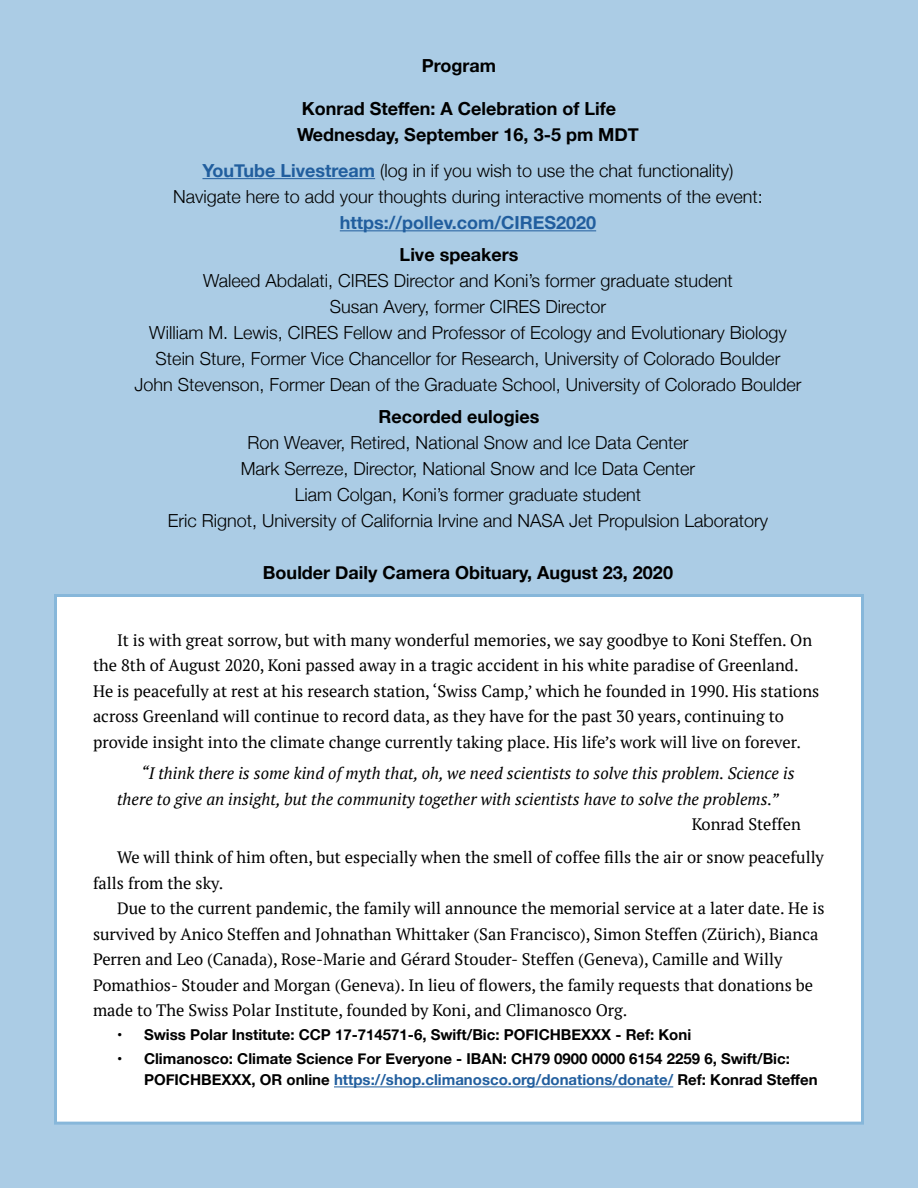
<style>
.page{position:relative;width:918px;height:1188px;background:#abcce5}
.page>*{position:absolute;margin:0;border:0;box-sizing:border-box;transform-origin:0 0}
.t1{font:300 18px "Helvetica Neue";color:#000}
.t2{font:700 18px "Helvetica Neue";color:#000}
.t3{font:700 18px "Helvetica Neue";color:#215e9e}
.t4{font:16.5px/25.5px "PT Serif";color:#000}
.t5{font:italic 16.5px/25.5px "PT Serif";color:#000}
.t6{font:700 15px/21px "Helvetica Neue";color:#000}
.s1{font-weight:700;color:#215e9e}
.s2{color:#215e9e}
</style>
<div class="page">
<hr style="left:202px;top:178px;width:173px;height:1px;background:#215e9e">
<hr style="left:340px;top:230px;width:256px;height:1px;background:#215e9e">
<div style="left:56px;top:596px;width:806px;height:527px;background:#fff"></div>
<hr style="left:334px;top:1087px;width:339px;height:1px;background:#215e9e">
<div style="left:54px;top:594px;width:810px;height:531px;border:3px solid #87b7da"></div>
<p class="t2" style="left:422px;top:51px;width:76px">Program</p>
<p class="t2" style="left:302px;top:94px;width:316px">Konrad Steffen: A Celebration of Life</p>
<p class="t2" style="left:297px;top:120px;width:343px">Wednesday, September 16, 3-5 pm MDT</p>
<p class="t1" style="left:202px;top:156px;width:533px"><span class="s1">YouTube Livestream</span> (log in if you wish to use the chat functionality)</p>
<p class="t1" style="left:173px;top:182px;width:591px">Navigate here to add your thoughts during interactive moments of the event:</p>
<p class="t3" style="left:340px;top:209px;width:258px">https://pollev.com/CIRES2020</p>
<p class="t2" style="left:400px;top:240px;width:120px">Live speakers</p>
<p class="t1" style="left:203px;top:266px;width:531px">Waleed Abdalati, CIRES Director and Koni’s former graduate student</p>
<p class="t1" style="left:330px;top:292px;width:278px">Susan Avery, former CIRES Director</p>
<p class="t1" style="left:149px;top:318px;width:639px">William M. Lewis, CIRES Fellow and Professor of Ecology and Evolutionary Biology</p>
<p class="t1" style="left:156px;top:344px;width:626px">Stein Sture, Former Vice Chancellor for Research, University of Colorado Boulder</p>
<p class="t1" style="left:135px;top:370px;width:668px">John Stevenson, Former Dean of the Graduate School, University of Colorado Boulder</p>
<p class="t2" style="left:379px;top:402px;width:162px">Recorded eulogies</p>
<p class="t1" style="left:248px;top:428px;width:442px">Ron Weaver, Retired, National Snow and Ice Data Center</p>
<p class="t1" style="left:241px;top:454px;width:456px">Mark Serreze, Director, National Snow and Ice Data Center</p>
<p class="t1" style="left:295px;top:480px;width:348px">Liam Colgan, Koni’s former graduate student</p>
<p class="t1" style="left:168px;top:506px;width:602px">Eric Rignot, University of California Irvine and NASA Jet Propulsion Laboratory</p>
<p class="t2" style="left:263px;top:559px;width:412px">Boulder Daily Camera Obituary, August 23, 2020</p>
<p class="t4" style="left:93px;top:627px;width:728px;text-indent:24px">It is with great sorrow, but with many wonderful memories, we say goodbye to Koni Steffen. On the 8th of August 2020, Koni passed away in a tragic accident in his white paradise of Greenland.<br>He is peacefully at rest at his research station, ‘Swiss Camp,’ which he founded in 1990. His stations across Greenland will continue to record data, as they have for the past 30 years, continuing to provide insight into the climate change currently taking place. His life’s work will live on forever.</p>
<p class="t5" style="left:117px;top:761px;width:679px;text-indent:24px">“I think there is some kind of myth that, oh, we need scientists to solve this problem. Science is there to give an insight, but the community together with scientists have to solve the problems.”</p>
<p class="t4" style="left:692px;top:812px;width:111px">Konrad Steffen</p>
<p class="t4" style="left:93px;top:845px;width:732px;text-indent:24px">We will think of him often, but especially when the smell of coffee fills the air or snow peacefully falls from the sky.</p>
<p class="t4" style="left:93px;top:896px;width:733px;text-indent:24px">Due to the current pandemic, the family will announce the memorial service at a later date. He is survived by Anico Steffen and Johnathan Whittaker (San Francisco), Simon Steffen (Zürich), Bianca Perren and Leo (Canada), Rose-Marie and Gérard Stouder- Steffen (Geneva), Camille and Willy Pomathios- Stouder and Morgan (Geneva). In lieu of flowers, the family requests that donations be made to The Swiss Polar Institute, founded by Koni, and Climanosco Org.</p>
<p class="t6" style="left:117px;top:1025px;width:576px">• Swiss Polar Institute: CCP 17-714571-6, Swift/Bic: POFICHBEXXX - Ref: Koni</p>
<p class="t6" style="left:144px;top:1049px;width:675px;text-indent:-27px">• Climanosco: Climate Science For Everyone - IBAN: CH79 0900 0000 6154 2259 6, Swift/Bic:<br>POFICHBEXXX, OR online <span class="s2">https://shop.climanosco.org/donations/donate/</span> Ref: Konrad Steffen</p>
</div>
